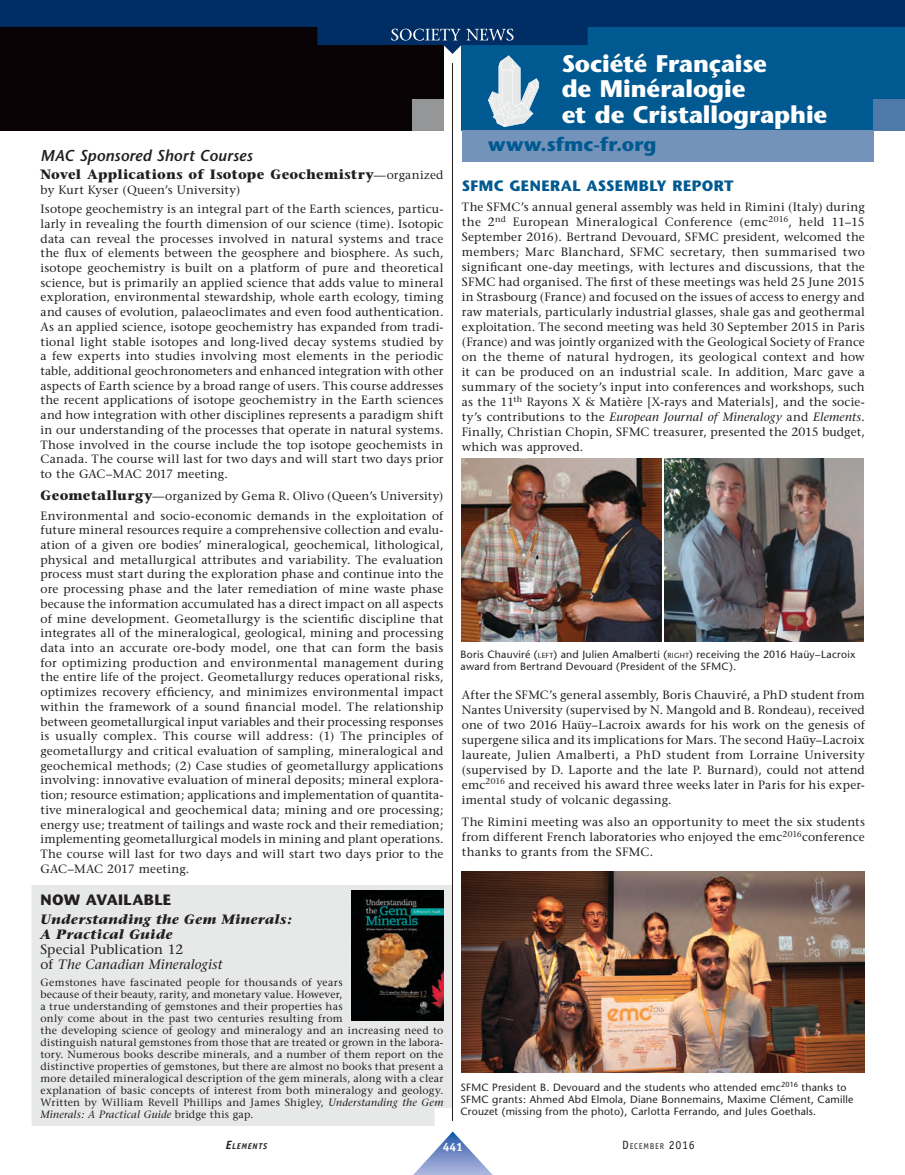
<style>
.page{position:relative;width:905px;height:1175px;background:#fff}
.page>*{position:absolute;margin:0;border:0;box-sizing:border-box;transform-origin:0 0}
.Texte_courant{font:700 24px/25.5px "Stone Sans";letter-spacing:-.005em;color:#fff}
.Texte_courant-2{font:700 19.5px "Stone Sans";letter-spacing:.005em;color:#005990}
.NIVEAU_2{font:italic 600 15.75px "Stone Sans";letter-spacing:.005em;color:#231f20}
.NIVEAU_1{font:700 15px "Stone Sans";letter-spacing:.03em;color:#005990}
.NIVEAU_1-2{font:700 15px "Stone Sans";letter-spacing:.02em;color:#231f20}
.Courant_QL_p4_après{font:italic 700 13.5px/15px "Stone Serif";letter-spacing:.015em;color:#231f20}
.Texte_courant-3{font:700 13.5px "Stone Serif";letter-spacing:.015em;color:#231f20}
.Texte_courant-4{font:12px/14.7px "Stone Serif";letter-spacing:.015em;color:#231f20;text-align:justify}
.t1{font:700 12px "Officina Sans";color:#fff}
.Texte_courant-5{font:10.5px/12px "Stone Serif";letter-spacing:.02em;color:#231f20}
.Vignette_photo{font:10.5px/12px "Stone Sans";letter-spacing:.02em;color:#231f20}
.t2{font:8.4px "Officina Sans";letter-spacing:.085em;color:#231f20}
.t3{font:italic 700 8.4px "Officina Sans";letter-spacing:.08em;color:#231f20}
.s1{font-weight:400;font-size:12px}
.s2{font-weight:700;font-size:13.5px}
.s3{font-weight:400;font-style:normal}
.s4{font-weight:400}
.s5{font-style:italic}
.s6{font-size:7.35px}
.s7{font-size:12px}
</style>
<div class="page">
<div style="left:32px;top:885px;width:420px;height:240px;background:#e7e8e8"></div>
<div style="left:0;top:0;width:443px;height:130px;background:#090305"></div>
<div style="left:412px;top:99px;width:31px;height:31px;background:#949698"></div>
<hr style="left:452px;top:63px;width:1px;height:1057px;background:#231f20">
<img style="left:462px;top:458px;width:199px;height:183px">
<img style="left:462px;top:871px;width:402px;height:201px">
<img style="left:664px;top:458px;width:199px;height:183px">
<div style="left:462px;top:0;width:442px;height:130px;background:#005990"></div>
<div style="left:462px;top:130px;width:411px;height:32px;background:#7393ba"></div>
<div style="left:873px;top:99px;width:31px;height:31px;background:#4d7aa9"></div>
<svg style="left:488px;top:55px;width:51px;height:72px"></svg>
<img style="left:351px;top:890px;width:92px;height:130px">
<svg style="left:0;top:0;width:904px;height:54px;fill:#002d63"></svg>
<svg style="left:391px;top:29px;width:122px;height:12px"></svg>
<svg style="left:414px;top:1131px;width:78px;height:43px"></svg>
<p class="NIVEAU_2" style="left:40px;top:146px;width:213px">MAC Sponsored Short Courses</p>
<p class="Texte_courant-3" style="left:40px;top:166px;width:404px">Novel Applications of Isotope Geochemistry<span class="s1">—organized</span></p>
<p class="Texte_courant-4" style="left:40px;top:182px;width:201px">by Kurt Kyser (Queen’s University)</p>
<p class="Texte_courant-4" style="left:40px;top:202px;width:404px">Isotope geochemistry is an integral part of the Earth sciences, particu&shy;larly in revealing the fourth dimension of our science (time). Isotopic data can reveal the processes involved in natural systems and trace the flux of elements between the geosphere and biosphere. As such, isotope geochemistry is built on a platform of pure and theoretical science, but is primarily an applied science that adds value to mineral exploration, environmental stewardship, whole earth ecology, timing and causes of evolution, palaeoclimates and even food authentication.<br>As an applied science, isotope geochemistry has expanded from tradi&shy;tional light stable isotopes and long-lived decay systems studied by a few experts into studies involving most elements in the periodic table, additional geochronometers and enhanced integration with other aspects of Earth science by a broad range of users. This course addresses the recent applications of isotope geochemistry in the Earth sciences and how integration with other disciplines represents a paradigm shift in our understanding of the processes that operate in natural systems.<br>Those involved in the course include the top isotope geochemists in Canada. The course will last for two days and will start two days prior to the GAC–MAC 2017 meeting.</p>
<p class="Texte_courant-4" style="left:40px;top:489px;width:404px"><span class="s2">Geometallurgy</span>—organized by Gema R. Olivo (Queen’s University)</p>
<p class="Texte_courant-4" style="left:40px;top:508px;width:404px">Environmental and socio-economic demands in the exploitation of future mineral resources require a comprehensive collection and evalu&shy;ation of a given ore bodies’ mineralogical, geochemical, lithological, physical and metallurgical attributes and variability. The evaluation process must start during the exploration phase and continue into the ore processing phase and the later remediation of mine waste phase because the information accumulated has a direct impact on all aspects of mine development. Geometallurgy is the scientific discipline that integrates all of the mineralogical, geological, mining and processing data into an accurate ore-body model, one that can form the basis for optimizing production and environmental management during the entire life of the project. Geometallurgy reduces operational risks, optimizes recovery efficiency, and minimizes environmental impact within the framework of a sound financial model. The relationship between geometallurgical input variables and their processing responses is usually complex. This course will address: (1) The principles of geometallurgy and critical evaluation of sampling, mineralogical and geochemical methods; (2) Case studies of geometallurgy applications involving: innovative evaluation of mineral deposits; mineral explora&shy;tion; resource estimation; applications and implementation of quantita&shy;tive mineralogical and geochemical data; mining and ore processing; energy use; treatment of tailings and waste rock and their remediation; implementing geometallurgical models in mining and plant operations.<br>The course will last for two days and will start two days prior to the GAC–MAC 2017 meeting.</p>
<p class="NIVEAU_1-2" style="left:40px;top:890px;width:132px">NOW AVAILABLE</p>
<p class="Courant_QL_p4_après" style="left:40px;top:912px;width:252px">Understanding the Gem Minerals:<br>A Practical Guide<br><span class="s3">Special Publication 12<br>of</span> <span class="s4">The Canadian Mineralogist</span></p>
<p class="Texte_courant-5" style="left:40px;top:976px;width:404px">Gemstones have fascinated people for thousands of years<br>because of their beauty, rarity, and monetary value. However,<br>a true understanding of gemstones and their properties has<br>only come about in the past two centuries resulting from<br>the developing science of geology and mineralogy and an increasing need to distinguish natural gemstones from those that are treated or grown in the labora&shy;tory. Numerous books describe minerals, and a number of them report on the distinctive properties of gemstones, but there are almost no books that present a more detailed mineralogical description of the gem minerals, along with a clear explanation of basic concepts of interest from both mineralogy and geology.<br>Written by William Revell Phillips and James Shigley, <span class="s5">Understanding the Gem Minerals: A Practical Guide</span> bridge this gap.</p>
<p class="Texte_courant" style="left:561px;top:51px;width:267px">Société Française<br>de Minéralogie<br>et de Cristallographie</p>
<p class="Texte_courant-2" style="left:488px;top:133px;width:170px">www.sfmc-fr.org</p>
<p class="NIVEAU_1" style="left:462px;top:177px;width:273px">SFMC GENERAL ASSEMBLY REPORT</p>
<p class="Texte_courant-4" style="left:462px;top:199px;width:404px">The SFMC’s annual general assembly was held in Rimini (Italy) during the 2<sup>nd</sup> European Mineralogical Conference (emc<sup>2016</sup>, held 11–15<br>September 2016). Bertrand Devouard, SFMC president, welcomed the members; Marc Blanchard, SFMC secretary, then summarised two significant one-day meetings, with lectures and discussions, that the SFMC had organised. The first of these meetings was held 25 June 2015 in Strasbourg (France) and focused on the issues of access to energy and raw materials, particularly industrial glasses, shale gas and geothermal exploitation. The second meeting was held 30 September 2015 in Paris (France) and was jointly organized with the Geological Society of France on the theme of natural hydrogen, its geological context and how it can be produced on an industrial scale. In addition, Marc gave a summary of the society’s input into conferences and workshops, such as the 11<sup>th</sup> Rayons X &amp; Matière [X-rays and Materials], and the socie&shy;ty’s contributions to the <span class="s5">European Journal of Mineralogy</span> and <span class="s5">Elements.<br></span>Finally, Christian Chopin, SFMC treasurer, presented the 2015 budget, which was approved.</p>
<p class="Vignette_photo" style="left:460px;top:648px;width:396px">Boris Chauviré (<span class="s6">left</span>) and Julien Amalberti (<span class="s6">right</span>) receiving the 2016 Haüy–Lacroix award from Bertrand Devouard (President of the SFMC).</p>
<p class="Texte_courant-4" style="left:462px;top:687px;width:404px">After the SFMC’s general assembly, Boris Chauviré, a PhD student from Nantes University (supervised by N. Mangold and B. Rondeau), received one of two 2016 Haüy–Lacroix awards for his work on the genesis of supergene silica and its implications for Mars. The second Haüy–Lacroix laureate, Julien Amalberti, a PhD student from Lorraine University (supervised by D. Laporte and the late P. Burnard), could not attend emc<sup>2016</sup> and received his award three weeks later in Paris for his exper&shy;imental study of volcanic degassing.</p>
<p class="Texte_courant-4" style="left:462px;top:814px;width:404px">The Rimini meeting was also an opportunity to meet the six students from different French laboratories who enjoyed the emc<sup>2016</sup>conference thanks to grants from the SFMC.</p>
<p class="Vignette_photo" style="left:460px;top:1080px;width:394px">SFMC President B. Devouard and the students who attended emc<sup>2016</sup> thanks to<br>SFMC grants: Ahmed Abd Elmola, Diane Bonnemains, Maxime Clément, Camille<br>Crouzet (missing from the photo), Carlotta Ferrando, and Jules Goethals.</p>
<p class="t3" style="left:226px;top:1141px;width:43px"><span class="s7">E</span>LEMENTS</p>
<p class="t1" style="left:443px;top:1139px;width:22px">441</p>
<p class="t2" style="left:622px;top:1141px;width:74px"><span class="s7">D</span>ECEMBER <span class="s7">2016</span></p>
</div>
